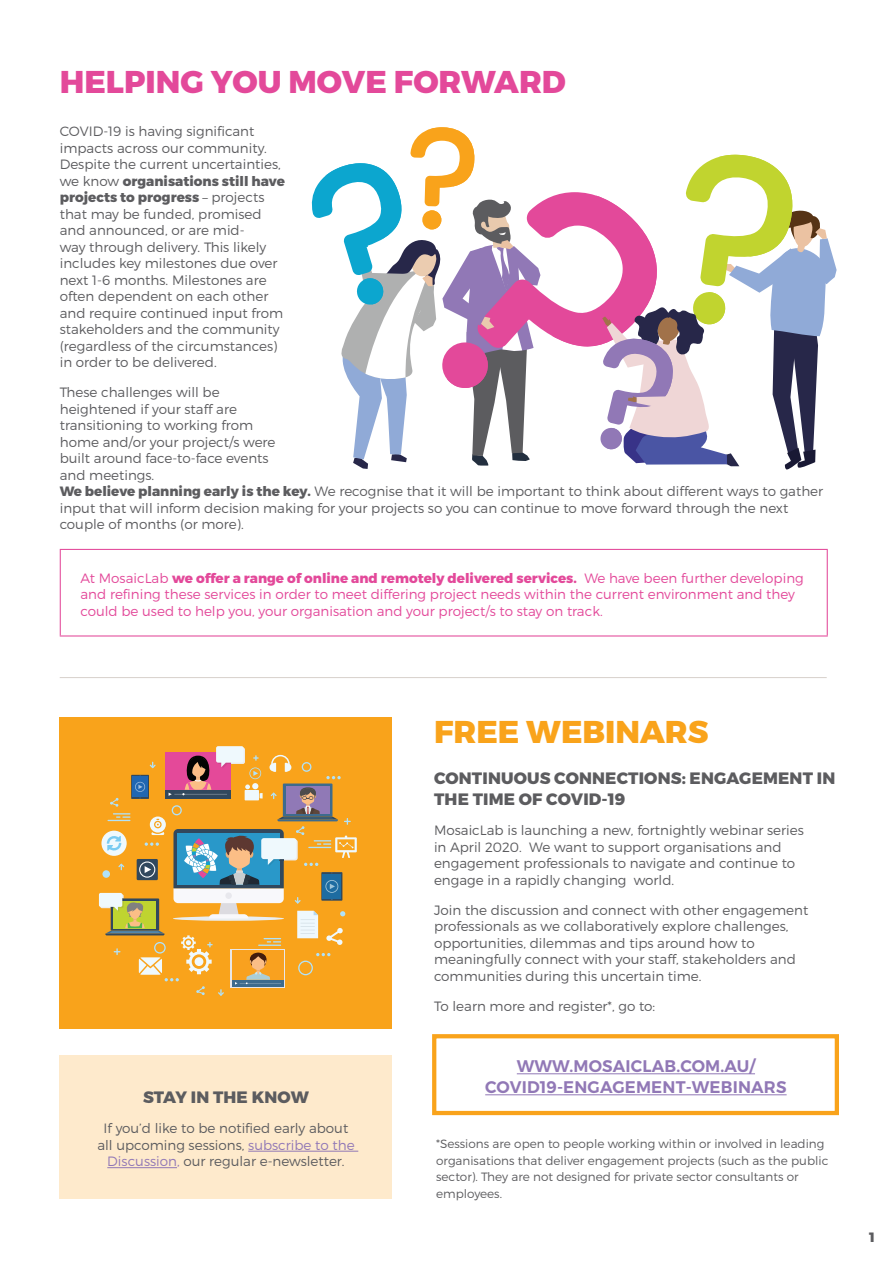
<style>
.page{position:relative;width:893px;height:1263px;background:#fff}
.page>*{position:absolute;margin:0;border:0;box-sizing:border-box;transform-origin:0 0}
.t1{font:800 31.5px "Montserrat";color:#e3499a}
.t2{font:800 31.5px "Montserrat";color:#f9a31b}
.t3{font:600 16.8px/21px "Montserrat";letter-spacing:.01em;color:#9178b6;text-align:center}
.t4{font:800 16.5px/21px "Montserrat";letter-spacing:.01em;color:#5c5c5f}
.t5{font:300 13.5px/16.5px "Montserrat";color:#5c5c5f}
.t6{font:300 13.5px/16.5px "Montserrat";color:#e3499a}
.t7{font:800 13.5px "Montserrat";color:#5c5c5f}
.t8{font:300 12px/16.5px "Montserrat";color:#5c5c5f}
.s1{font-weight:800}
.s2{color:#9178b6}
</style>
<div class="page">
<div style="left:60px;top:717px;width:332px;height:312px;background:#f9a31b"></div>
<hr style="left:60px;top:549px;width:768px;height:1px;background:#e3499a">
<hr style="left:60px;top:550px;width:1px;height:85px;background:#e3499a">
<hr style="left:827px;top:550px;width:1px;height:85px;background:#e3499a">
<hr style="left:60px;top:635px;width:768px;height:1px;background:#e3499a">
<svg style="left:311px;top:127px;width:526px;height:343px"></svg>
<hr style="left:517px;top:1073px;width:238px;height:1px;background:#9178b6">
<hr style="left:485px;top:1094px;width:302px;height:1px;background:#9178b6">
<div style="left:432px;top:1034px;width:407px;height:81px;border:4px solid #f9a31b"></div>
<div style="left:60px;top:1055px;width:332px;height:143px;background:#feeacc"></div>
<hr style="left:248px;top:1151px;width:110px;height:1px;background:#9178b6">
<hr style="left:107px;top:1167px;width:70px;height:1px;background:#9178b6">
<hr style="left:60px;top:677px;width:767px;height:1px;background:#d9d3ce">
<svg style="left:99px;top:746px;width:258px;height:250px"></svg>
<h1 class="t1" style="left:60px;top:62px;width:508px">HELPING YOU MOVE FORWARD</h1>
<p class="t5" style="left:60px;top:123px;width:227px">COVID-19 is having significant impacts across our community.<br>Despite the current uncertainties, we know <span class="s1">organisations still have projects to progress</span> – projects that may be funded, promised and announced, or are mid-<br>way through delivery. This likely includes key milestones due over next 1-6 months. Milestones are often dependent on each other and require continued input from stakeholders and the community (regardless of the circumstances) in order to be delivered.</p>
<p class="t5" style="left:60px;top:384px;width:765px">These challenges will be<br>heightened if your staff are<br>transitioning to working from<br>home and/or your project/s were<br>built around face-to-face events<br>and meetings.<br><span class="s1">We believe planning early is the key.</span> We recognise that it will be important to think about different ways to gather input that will inform decision making for your projects so you can continue to move forward through the next couple of months (or more).</p>
<p class="t6" style="left:81px;top:569px;width:725px">At MosaicLab <span class="s1">we offer a range of online and remotely delivered services.</span> We have been further developing and refining these services in order to meet differing project needs within the current environment and they could be used to help you, your organisation and your project/s to stay on track.</p>
<p class="t4" style="left:143px;top:1087px;width:167px">STAY IN THE KNOW</p>
<p class="t5" style="left:97px;top:1120px;width:259px;text-align:center">If you’d like to be notified early about all upcoming sessions, <span class="s2">subscribe to the<br>Discussion,</span> our regular e-newsletter.</p>
<h1 class="t2" style="left:434px;top:712px;width:276px">FREE WEBINARS</h1>
<p class="t4" style="left:434px;top:768px;width:403px">CONTINUOUS CONNECTIONS: ENGAGEMENT IN<br>THE TIME OF COVID-19</p>
<p class="t5" style="left:434px;top:822px;width:371px">MosaicLab is launching a new, fortnightly webinar series in April 2020. We want to support organisations and engagement professionals to navigate and continue to engage in a rapidly changing world.</p>
<p class="t5" style="left:434px;top:902px;width:376px">Join the discussion and connect with other engagement professionals as we collaboratively explore challenges, opportunities, dilemmas and tips around how to meaningfully connect with your staff, stakeholders and communities during this uncertain time.</p>
<p class="t5" style="left:434px;top:998px;width:223px">To learn more and register*, go to:</p>
<p class="t3" style="left:485px;top:1056px;width:303px">WWW.MOSAICLAB.COM.AU/<br>COVID19-ENGAGEMENT-WEBINARS</p>
<p class="t8" style="left:436px;top:1136px;width:394px">*Sessions are open to people working within or involved in leading organisations that deliver engagement projects (such as the public sector). They are not designed for private sector consultants or employees.</p>
<p class="t7" style="left:869px;top:1228px;width:7px">1</p>
</div>
